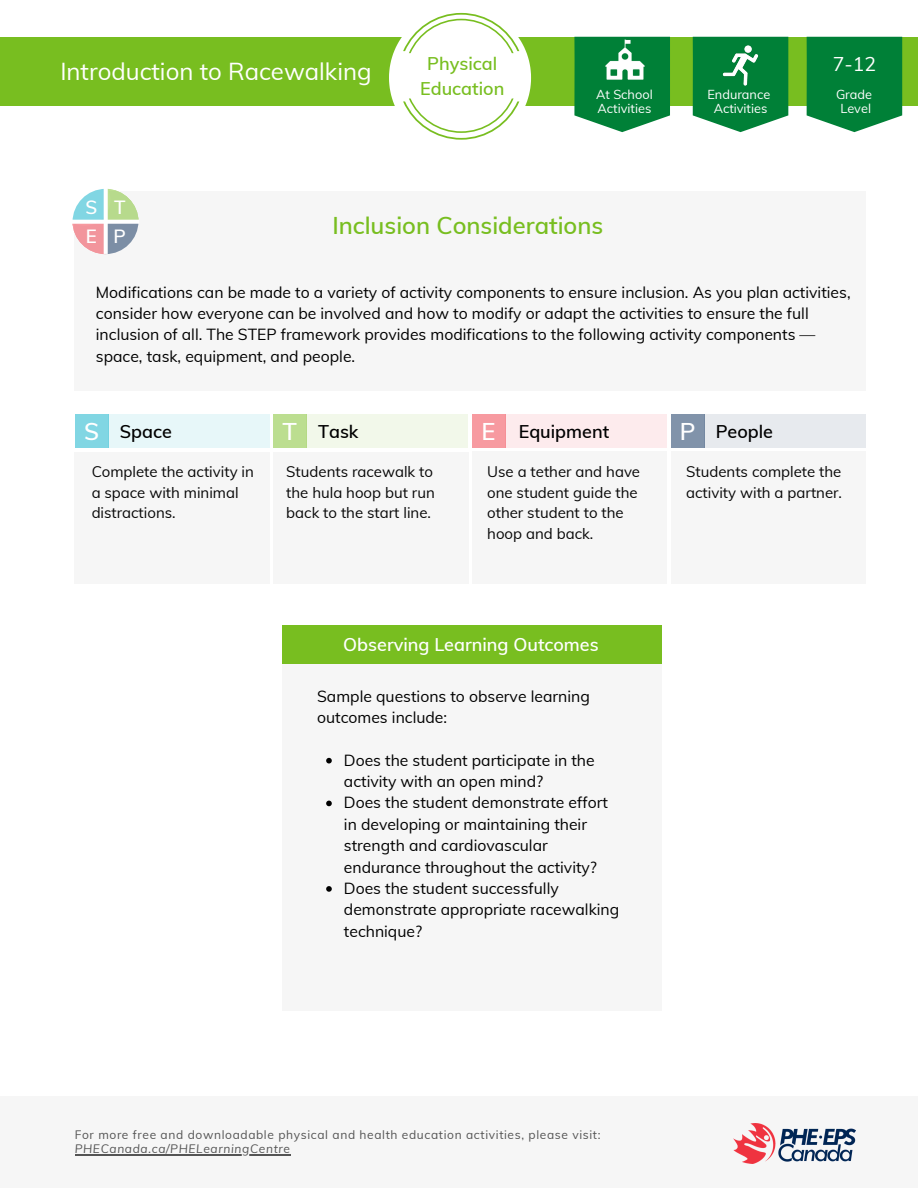
<style>
.page{position:relative;width:918px;height:1188px;background:#fff}
.page>*{position:absolute;margin:0;border:0;box-sizing:border-box;transform-origin:0 0}
.t1{font:24px "Muli";color:#fff}
.t2{font:600 23.7px "Muli";color:#78be20}
.t3{font:600 23.7px "Muli";color:#fff}
.t4{font:19.5px "Muli";color:#fff}
.t5{font:600 18.75px/28.8px "Muli";color:#fff}
.t6{font:600 18px "Muli";color:#fff}
.t7{font:600 18px "Muli";color:#000}
.t8{font:600 18px/25px "Muli";color:#78be20;text-align:center}
.t9{font:15.75px/21.3px "Muli";color:#000}
.t10{font:15px/20.5px "Muli";color:#000}
.t11{font:12.75px/14.7px "Muli";color:#fff;text-align:center}
.t12{font:12px/14.1px "Muli";letter-spacing:.055em;color:#545454}
.s1{font-style:italic}
</style>
<div class="page">
<div style="left:0;top:1096px;width:918px;height:92px;background:#f6f6f6"></div>
<img style="left:734px;top:1123px;width:121px;height:41px">
<div style="left:75px;top:191px;width:791px;height:200px;background:#f6f6f6"></div>
<svg style="left:72px;top:189px;width:67px;height:65px"></svg>
<div style="left:108px;top:414px;width:161px;height:34px;background:#e7f7f9"></div>
<div style="left:75px;top:452px;width:195px;height:132px;background:#f6f6f6"></div>
<div style="left:273px;top:452px;width:195px;height:132px;background:#f6f6f6"></div>
<div style="left:505px;top:414px;width:161px;height:34px;background:#fdebed"></div>
<div style="left:472px;top:451px;width:195px;height:133px;background:#f6f6f6"></div>
<div style="left:671px;top:451px;width:195px;height:133px;background:#f6f6f6"></div>
<div style="left:75px;top:414px;width:33px;height:34px;background:#81d6e3"></div>
<div style="left:273px;top:414px;width:34px;height:34px;background:#bcde90"></div>
<div style="left:472px;top:414px;width:33px;height:34px;background:#f79aa0"></div>
<div style="left:671px;top:414px;width:33px;height:34px;background:#8193aa"></div>
<div style="left:307px;top:414px;width:161px;height:34px;background:#f2f8ea"></div>
<div style="left:705px;top:414px;width:161px;height:34px;background:#e7eaee"></div>
<div style="left:0;top:37px;width:918px;height:69px;background:#78be20"></div>
<svg style="left:807px;top:37px;width:95px;height:95px;background:#158a48"></svg>
<svg style="left:693px;top:37px;width:95px;height:95px;background:#1b8d4c"></svg>
<svg style="left:389px;top:12px;width:142px;height:128px"></svg>
<svg style="left:574px;top:37px;width:96px;height:95px;background:#1e8e4d"></svg>
<img style="left:601px;top:37px;width:47px;height:47px">
<img style="left:719px;top:44px;width:44px;height:44px">
<div style="left:282px;top:663px;width:380px;height:348px;background:#f6f6f6"></div>
<div style="left:282px;top:626px;width:379px;height:38px;background:#78be20"></div>
<svg style="left:326px;top:758px;width:6px;height:5px"></svg>
<svg style="left:326px;top:801px;width:6px;height:5px"></svg>
<svg style="left:326px;top:886px;width:6px;height:6px"></svg>
<hr style="left:75px;top:1154px;width:208px;height:1px;background:#545454">
<h1 class="t1" style="left:60px;top:55px;width:313px">Introduction to Racewalking</h1>
<p class="t8" style="left:420px;top:50px;width:86px">Physical<br>Education</p>
<p class="t11" style="left:596px;top:86px;width:58px;text-align:left">At School<br>Activities</p>
<p class="t11" style="left:707px;top:86px;width:64px">Endurance<br>Activities</p>
<p class="t5" style="left:86px;top:193px;width:42px">S T<br>E P</p>
<h2 class="t2" style="left:332px;top:210px;width:272px">Inclusion Considerations</h2>
<p class="t4" style="left:833px;top:51px;width:45px">7-12</p>
<p class="t11" style="left:836px;top:86px;width:38px">Grade<br>Level</p>
<p class="t9" style="left:96px;top:281px;width:756px">Modifications can be made to a variety of activity components to ensure inclusion. As you plan activities, consider how everyone can be involved and how to modify or adapt the activities to ensure the full inclusion of all. The STEP framework provides modifications to the following activity components — space, task, equipment, and people.</p>
<h2 class="t3" style="left:84px;top:416px;width:17px">S</h2>
<h2 class="t3" style="left:283px;top:416px;width:16px">T</h2>
<h2 class="t3" style="left:482px;top:416px;width:16px">E</h2>
<h2 class="t3" style="left:680px;top:416px;width:17px">P</h2>
<p class="t7" style="left:120px;top:420px;width:54px">Space</p>
<p class="t7" style="left:318px;top:420px;width:42px">Task</p>
<p class="t7" style="left:519px;top:420px;width:92px">Equipment</p>
<p class="t7" style="left:716px;top:420px;width:59px">People</p>
<p class="t10" style="left:286px;top:461px;width:150px;text-align:justify">Students racewalk to the hula hoop but run back to the start line.</p>
<p class="t10" style="left:487px;top:461px;width:154px">Use a tether and have one student guide the other student to the hoop and back.</p>
<p class="t10" style="left:686px;top:461px;width:157px">Students complete the activity with a partner.</p>
<p class="t10" style="left:91px;top:461px;width:164px">Complete the activity in a space with minimal distractions.</p>
<p class="t6" style="left:343px;top:633px;width:257px">Observing Learning Outcomes</p>
<p class="t9" style="left:317px;top:685px;width:274px">Sample questions to observe learning outcomes include:</p>
<p class="t9" style="left:344px;top:749px;width:277px">Does the student participate in the activity with an open mind?<br>Does the student demonstrate effort in developing or maintaining their strength and cardiovascular endurance throughout the activity?<br>Does the student successfully demonstrate appropriate racewalking technique?</p>
<p class="t12" style="left:75px;top:1127px;width:527px">For more free and downloadable physical and health education activities, please visit:<br><span class="s1">PHECanada.ca/PHELearningCentr</span>e</p>
</div>
